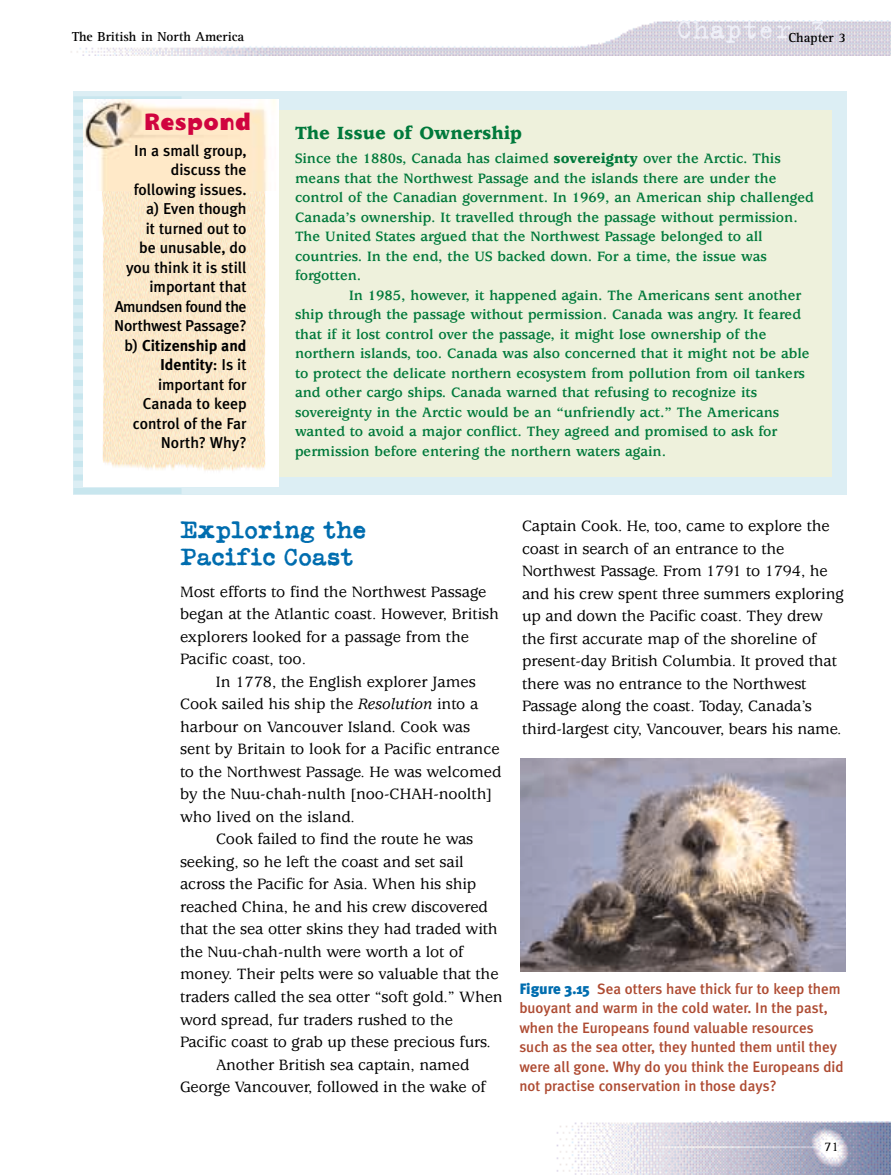
<style>
.page{position:relative;width:891px;height:1175px;background:#fff}
.page>*{position:absolute;margin:0;border:0;box-sizing:border-box;transform-origin:0 0}
.t1{font:30px "Trixie Text";color:#eff0f8}
.t2{font:27px "Cathodelic";letter-spacing:.015em;color:#d0033f}
.t3{font:700 24px/27px "Typeka Taxi";color:#006daf}
.t4{font:900 19.5px "Usherwood";color:#00793b}
.t5{font:500 16.5px/22.5px "Usherwood";letter-spacing:-.005em;color:#000}
.t6{font:500 15.75px/19.5px "Meta Plus";color:#000;text-align:right}
.t7{font:700 15px/19.5px "Usherwood";color:#00793b}
.t8{font:500 15px/19.5px "Meta Plus";color:#ae4b32}
.t9{font:700 13.5px "Rotis Serif";color:#000}
.t10{font:13.5px "Rotis Serif";color:#000}
.s1{font-weight:700}
.s2{font-weight:900}
.s3{font-style:italic}
.s4{font-weight:900;color:#006daf}
</style>
<div class="page">
<img style="left:556px;top:1121px;width:335px;height:53px">
<img style="left:71px;top:21px;width:820px;height:34px">
<div style="left:74px;top:91px;width:774px;height:404px;background:#dceef4"></div>
<div style="left:74px;top:96px;width:108px;height:6px;background:#c8e6ee"></div>
<div style="left:74px;top:110px;width:108px;height:6px;background:#c8e6ee"></div>
<div style="left:74px;top:123px;width:108px;height:6px;background:#c8e6ee"></div>
<div style="left:74px;top:137px;width:108px;height:6px;background:#c8e6ee"></div>
<div style="left:74px;top:150px;width:108px;height:6px;background:#c8e6ee"></div>
<div style="left:74px;top:164px;width:108px;height:6px;background:#c8e6ee"></div>
<div style="left:74px;top:177px;width:108px;height:6px;background:#c8e6ee"></div>
<div style="left:74px;top:191px;width:108px;height:6px;background:#c8e6ee"></div>
<div style="left:74px;top:204px;width:108px;height:6px;background:#c8e6ee"></div>
<div style="left:74px;top:218px;width:108px;height:6px;background:#c8e6ee"></div>
<div style="left:74px;top:231px;width:108px;height:6px;background:#c8e6ee"></div>
<div style="left:74px;top:245px;width:108px;height:6px;background:#c8e6ee"></div>
<div style="left:74px;top:258px;width:108px;height:6px;background:#c8e6ee"></div>
<div style="left:74px;top:272px;width:108px;height:6px;background:#c8e6ee"></div>
<div style="left:74px;top:285px;width:108px;height:6px;background:#c8e6ee"></div>
<div style="left:74px;top:299px;width:108px;height:6px;background:#c8e6ee"></div>
<div style="left:74px;top:312px;width:108px;height:6px;background:#c8e6ee"></div>
<div style="left:74px;top:326px;width:108px;height:6px;background:#c8e6ee"></div>
<div style="left:74px;top:339px;width:108px;height:6px;background:#c8e6ee"></div>
<div style="left:74px;top:353px;width:108px;height:6px;background:#c8e6ee"></div>
<div style="left:74px;top:366px;width:108px;height:6px;background:#c8e6ee"></div>
<div style="left:74px;top:380px;width:108px;height:6px;background:#c8e6ee"></div>
<div style="left:74px;top:393px;width:108px;height:6px;background:#c8e6ee"></div>
<div style="left:74px;top:407px;width:108px;height:6px;background:#c8e6ee"></div>
<div style="left:74px;top:420px;width:108px;height:6px;background:#c8e6ee"></div>
<div style="left:74px;top:434px;width:108px;height:6px;background:#c8e6ee"></div>
<div style="left:74px;top:447px;width:108px;height:6px;background:#c8e6ee"></div>
<div style="left:74px;top:461px;width:108px;height:6px;background:#c8e6ee"></div>
<div style="left:74px;top:474px;width:108px;height:6px;background:#c8e6ee"></div>
<div style="left:74px;top:488px;width:108px;height:6px;background:#c8e6ee"></div>
<img style="left:84px;top:99px;width:195px;height:139px">
<img style="left:84px;top:192px;width:194px;height:294px">
<div style="left:279px;top:110px;width:553px;height:366px;background:#eef1dc"></div>
<img style="left:520px;top:758px;width:326px;height:213px">
<p class="t9" style="left:72px;top:31px;width:174px">The British in North America</p>
<h1 class="t1" style="left:676px;top:10px;width:152px">Chapter 3</h1>
<p class="t9" style="left:789px;top:32px;width:59px">Chapter 3</p>
<h2 class="t2" style="left:144px;top:113px;width:109px">Respond</h2>
<p class="t6" style="left:114px;top:142px;width:134px">In a small group, discuss the following issues.<br>a) Even though<br>it turned out to<br>be unusable, do you think it is still important that<br>Amundsen found the<br>Northwest Passage? b) <span class="s1">Citizenship and<br>Identity</span>: Is it important for<br>Canada to keep control of the Far<br>North? Why?</p>
<p class="t4" style="left:295px;top:126px;width:229px">The Issue of Ownership</p>
<p class="t7" style="left:295px;top:150px;width:520px">Since the 1880s, Canada has claimed <span class="s2">sovereignty</span> over the Arctic. This means that the Northwest Passage and the islands there are under the control of the Canadian government. In 1969, an American ship challenged Canada’s ownership. It travelled through the passage without permission.<br>The United States argued that the Northwest Passage belonged to all countries. In the end, the US backed down. For a time, the issue was forgotten.</p>
<p class="t7" style="left:295px;top:287px;width:516px;text-indent:54px">In 1985, however, it happened again. The Americans sent another ship through the passage without permission. Canada was angry. It feared that if it lost control over the passage, it might lose ownership of the northern islands, too. Canada was also concerned that it might not be able to protect the delicate northern ecosystem from pollution from oil tankers and other cargo ships. Canada warned that refusing to recognize its sovereignty in the Arctic would be an “unfriendly act.” The Americans wanted to avoid a major conflict. They agreed and promised to ask for permission before entering the northern waters again.</p>
<h3 class="t3" style="left:180px;top:519px;width:188px">Exploring the<br>Pacific Coast</h3>
<p class="t5" style="left:180px;top:582px;width:321px">Most efforts to find the Northwest Passage began at the Atlantic coast. However, British explorers looked for a passage from the Pacific coast, too.</p>
<p class="t5" style="left:216px;top:672px;width:261px">In 1778, the English explorer James</p>
<p class="t5" style="left:180px;top:694px;width:300px">Cook sailed his ship the <span class="s3">Resolution</span> into a</p>
<p class="t5" style="left:180px;top:717px;width:292px">harbour on Vancouver Island. Cook was</p>
<p class="t5" style="left:180px;top:739px;width:321px">sent by Britain to look for a Pacific entrance</p>
<p class="t5" style="left:180px;top:762px;width:323px">to the Northwest Passage. He was welcomed</p>
<p class="t5" style="left:180px;top:784px;width:314px">by the Nuu-chah-nulth [noo-CHAH-noolth]</p>
<p class="t5" style="left:180px;top:807px;width:176px">who lived on the island.</p>
<p class="t5" style="left:216px;top:829px;width:259px">Cook failed to find the route he was</p>
<p class="t5" style="left:180px;top:852px;width:285px">seeking, so he left the coast and set sail</p>
<p class="t5" style="left:180px;top:874px;width:298px">across the Pacific for Asia. When his ship</p>
<p class="t5" style="left:180px;top:897px;width:309px">reached China, he and his crew discovered</p>
<p class="t5" style="left:180px;top:919px;width:319px">that the sea otter skins they had traded with</p>
<p class="t5" style="left:180px;top:942px;width:285px">the Nuu-chah-nulth were worth a lot of</p>
<p class="t5" style="left:180px;top:964px;width:320px">money. Their pelts were so valuable that the</p>
<p class="t5" style="left:180px;top:987px;width:324px">traders called the sea otter “soft gold.” When</p>
<p class="t5" style="left:180px;top:1009px;width:275px">word spread, fur traders rushed to the</p>
<p class="t5" style="left:180px;top:1032px;width:312px">Pacific coast to grab up these precious furs.</p>
<p class="t5" style="left:216px;top:1054px;width:255px">Another British sea captain, named</p>
<p class="t5" style="left:180px;top:1077px;width:307px">George Vancouver, followed in the wake of</p>
<p class="t5" style="left:522px;top:516px;width:323px">Captain Cook. He, too, came to explore the coast in search of an entrance to the Northwest Passage. From 1791 to 1794, he and his crew spent three summers exploring up and down the Pacific coast. They drew the first accurate map of the shoreline of present-day British Columbia. It proved that there was no entrance to the Northwest Passage along the coast. Today, Canada’s third-largest city, Vancouver, bears his name.</p>
<p class="t8" style="left:519px;top:980px;width:326px"><span class="s4">Figure 3.15</span> Sea otters have thick fur to keep them buoyant and warm in the cold water. In the past, when the Europeans found valuable resources such as the sea otter, they hunted them until they were all gone. Why do you think the Europeans did not practise conservation in those days?</p>
<p class="t10" style="left:825px;top:1141px;width:16px">71</p>
</div>
